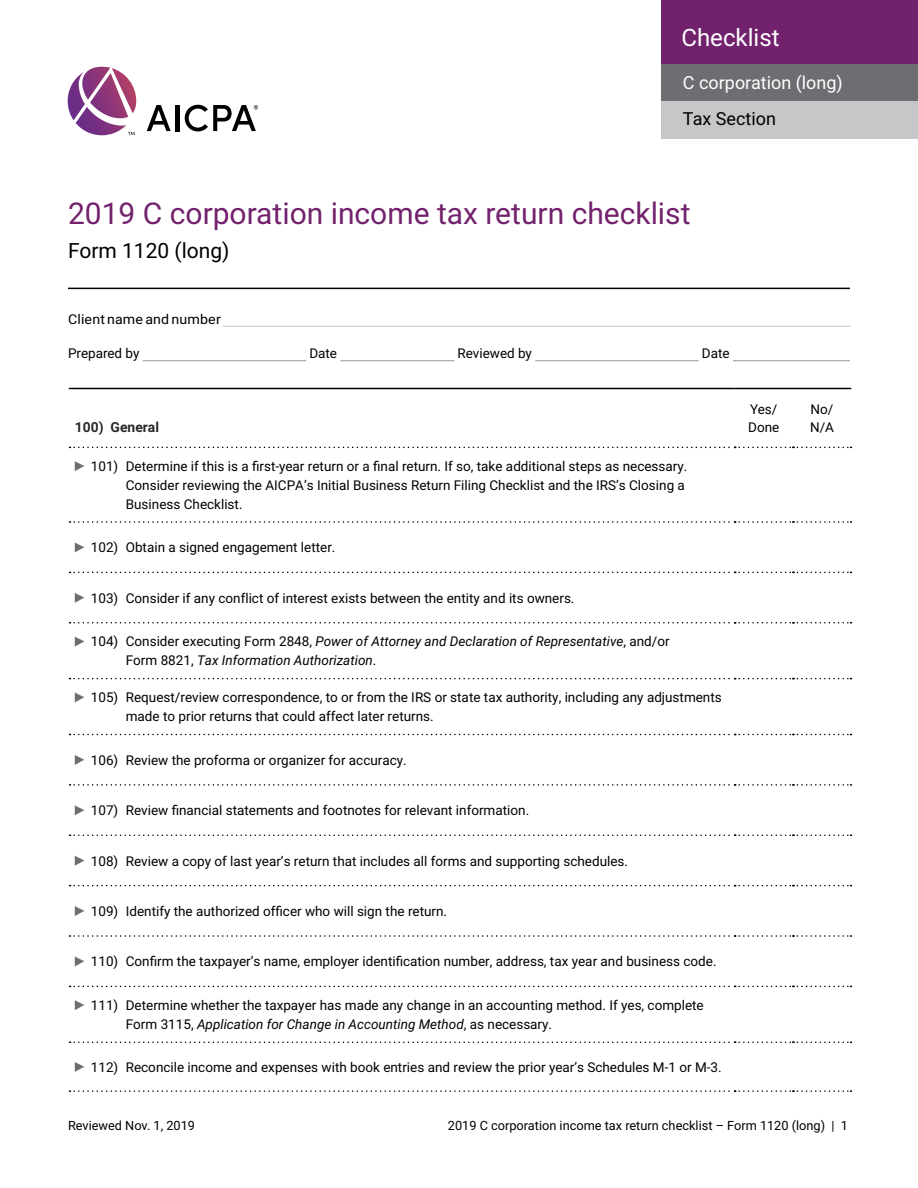
<style>
.page{position:relative;width:918px;height:1188px;background:#fff}
.page>*{position:absolute;margin:0;border:0;box-sizing:border-box;transform-origin:0 0}
.t1{font:30px "Roboto";color:#72226d}
.t2{font:24px "Roboto";color:#fff}
.t3{font:21px "Roboto";color:#000}
.t4{font:18px "Roboto";color:#fff}
.t5{font:18px "Roboto";color:#000}
.t6{font:700 13.8px "Roboto";color:#292829}
.t7{font:13.5px/18.8px "Roboto";color:#000}
.t8{font:italic 13.5px/18.8px "Roboto";color:#000}
.t9{font:13.5px "Roboto";color:#000;scale:1.05 1}
.t10{font:12.75px "Roboto";color:#000}
.s1{font-style:normal}
.s2{font-style:italic}
</style>
<div class="page">
<svg style="left:68px;top:67px;width:68px;height:68px"></svg>
<svg style="left:147px;top:105px;width:24px;height:26px"></svg>
<hr style="left:175px;top:105px;width:4px;height:26px;background:#000">
<svg style="left:185px;top:105px;width:73px;height:26px"></svg>
<div style="left:661px;top:0;width:257px;height:64px;background:#72226d"></div>
<div style="left:661px;top:64px;width:257px;height:38px;background:#6d6e71"></div>
<div style="left:661px;top:102px;width:257px;height:37px;background:#c6c7c8"></div>
<hr style="left:68px;top:288px;width:782px;height:1px;background:#000">
<hr style="left:223px;top:326px;width:627px;height:1px;background:#bcbec0">
<hr style="left:143px;top:360px;width:163px;height:1px;background:#939598">
<hr style="left:340px;top:360px;width:114px;height:1px;background:#939598">
<hr style="left:535px;top:360px;width:164px;height:1px;background:#939598">
<hr style="left:733px;top:360px;width:117px;height:1px;background:#939598">
<hr style="left:69px;top:388px;width:666px;height:1px;background:#000">
<hr style="left:735px;top:388px;width:58px;height:1px;background:#000">
<hr style="left:793px;top:388px;width:58px;height:1px;background:#000">
<svg style="left:70px;top:447px;width:782px;height:1px"></svg>
<svg style="left:70px;top:521px;width:782px;height:2px"></svg>
<svg style="left:70px;top:572px;width:782px;height:1px"></svg>
<svg style="left:70px;top:622px;width:782px;height:2px"></svg>
<svg style="left:70px;top:678px;width:782px;height:1px"></svg>
<svg style="left:70px;top:734px;width:782px;height:1px"></svg>
<svg style="left:70px;top:784px;width:782px;height:2px"></svg>
<svg style="left:70px;top:835px;width:782px;height:1px"></svg>
<svg style="left:70px;top:885px;width:782px;height:1px"></svg>
<svg style="left:70px;top:935px;width:782px;height:2px"></svg>
<svg style="left:70px;top:986px;width:782px;height:1px"></svg>
<svg style="left:70px;top:1042px;width:782px;height:1px"></svg>
<svg style="left:70px;top:1090px;width:782px;height:2px"></svg>
<svg style="left:75px;top:461px;width:9px;height:10px"></svg>
<svg style="left:75px;top:542px;width:9px;height:10px"></svg>
<svg style="left:75px;top:593px;width:9px;height:10px"></svg>
<svg style="left:75px;top:637px;width:9px;height:9px"></svg>
<svg style="left:75px;top:692px;width:9px;height:10px"></svg>
<svg style="left:75px;top:755px;width:9px;height:10px"></svg>
<svg style="left:75px;top:805px;width:9px;height:10px"></svg>
<svg style="left:75px;top:856px;width:9px;height:10px"></svg>
<svg style="left:75px;top:906px;width:9px;height:10px"></svg>
<svg style="left:75px;top:956px;width:9px;height:10px"></svg>
<svg style="left:75px;top:1000px;width:9px;height:10px"></svg>
<svg style="left:75px;top:1062px;width:9px;height:10px"></svg>
<h2 class="t2" style="left:681px;top:20px;width:100px">Checklist</h2>
<h3 class="t4" style="left:683px;top:70px;width:161px">C corporation (long)</h3>
<h3 class="t5" style="left:683px;top:106px;width:95px">Tax Section</h3>
<h1 class="t1" style="left:68px;top:192px;width:624px">2019 C corporation income tax return checklist</h1>
<h3 class="t3" style="left:68px;top:236px;width:163px">Form 1120 (long)</h3>
<p class="t9" style="left:68px;top:309px;width:147px">Client name and number</p>
<p class="t7" style="left:68px;top:343px;width:73px">Prepared by</p>
<p class="t7" style="left:309px;top:343px;width:29px">Date</p>
<p class="t7" style="left:458px;top:343px;width:76px">Reviewed by</p>
<p class="t7" style="left:702px;top:343px;width:29px">Date</p>
<p class="t6" style="left:75px;top:418px;width:86px">100) General</p>
<p class="t7" style="left:126px;top:456px;width:563px;text-indent:-35px">101) Determine if this is a first-year return or a final return. If so, take additional steps as necessary.<br>Consider reviewing the AICPA’s Initial Business Return Filing Checklist and the IRS’s Closing a<br>Business Checklist.</p>
<p class="t7" style="left:91px;top:538px;width:246px">102) Obtain a signed engagement letter.</p>
<p class="t7" style="left:91px;top:588px;width:485px">103) Consider if any conflict of interest exists between the entity and its owners.</p>
<p class="t8" style="left:126px;top:632px;width:545px;text-indent:-35px"><span class="s1">104) Consider executing Form 2848,</span> Power of Attorney and Declaration of Representative<span class="s1">, and/or<br>Form 8821,</span> Tax Information Authorization<span class="s1">.</span></p>
<p class="t7" style="left:126px;top:688px;width:598px;text-indent:-35px">105) Request/review correspondence, to or from the IRS or state tax authority, including any adjustments made to prior returns that could affect later returns.</p>
<p class="t7" style="left:91px;top:750px;width:317px">106) Review the proforma or organizer for accuracy.</p>
<p class="t7" style="left:91px;top:800px;width:440px">107) Review financial statements and footnotes for relevant information.</p>
<p class="t7" style="left:91px;top:851px;width:539px">108) Review a copy of last year’s return that includes all forms and supporting schedules.</p>
<p class="t7" style="left:91px;top:901px;width:358px">109) Identify the authorized officer who will sign the return.</p>
<p class="t7" style="left:91px;top:952px;width:627px">110) Confirm the taxpayer’s name, employer identification number, address, tax year and business code.</p>
<p class="t7" style="left:126px;top:995px;width:580px;text-indent:-35px">111) Determine whether the taxpayer has made any change in an accounting method. If yes, complete<br>Form 3115, <span class="s2">Application for Change in Accounting Method</span>, as necessary.</p>
<p class="t7" style="left:91px;top:1057px;width:632px">112) Reconcile income and expenses with book entries and review the prior year’s Schedules M-1 or M-3.</p>
<p class="t7" style="left:748px;top:399px;width:33px">Yes/<br>Done</p>
<p class="t7" style="left:810px;top:399px;width:25px">No/<br>N/A</p>
<p class="t10" style="left:68px;top:1116px;width:129px">Reviewed Nov. 1, 2019</p>
<p class="t10" style="left:448px;top:1116px;width:402px">2019 C corporation income tax return checklist – Form 1120 (long) | 1</p>
</div>
